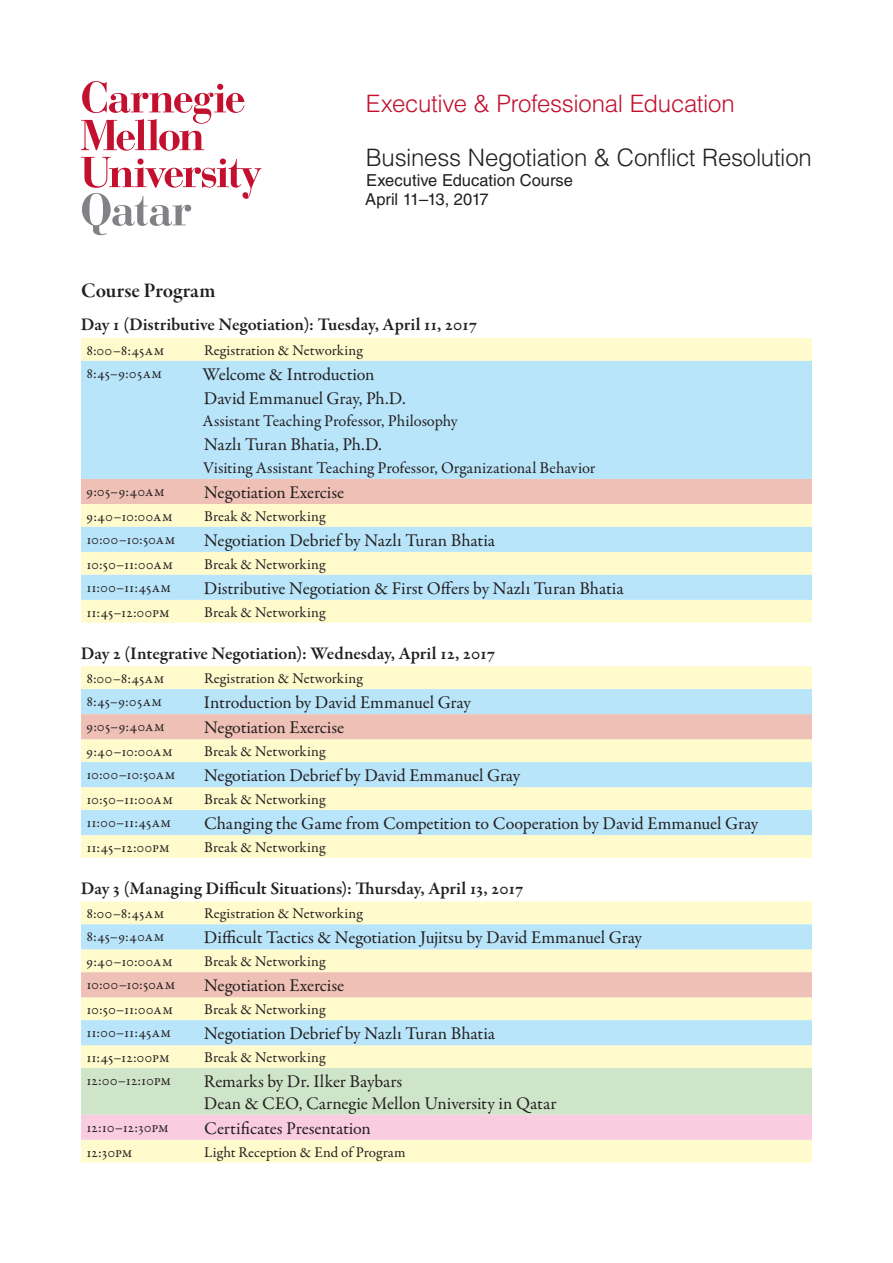
<style>
.page{position:relative;width:893px;height:1263px;background:#fff}
.page>*{position:absolute;margin:0;border:0;box-sizing:border-box;transform-origin:0 0}
.t1{font:300 24px "Helvetica LT Std";letter-spacing:-.015em;color:#231f20}
.t2{font:300 24px "Helvetica LT Std";letter-spacing:-.015em;color:#c3102f}
.t3{font:21px "Garamond Premr Pro Smbd Subh";color:#231f20}
.t4{font:18px "Garamond Premr Pro";letter-spacing:-.005em;color:#231f20}
.t5{font:600 18px "Garamond Premr Pro";letter-spacing:-.005em;color:#231f20}
.t6{font:16.5px "Garamond Premr Pro";color:#231f20}
.t7{font:16.5px/19.8px "Helvetica LT Std";color:#231f20}
.t8{font:15px "Garamond Premr Pro";color:#231f20}
.t9{font:15px "Garamond Premr Pro";letter-spacing:-.02em;color:#231f20}
</style>
<div class="page">
<svg style="left:81px;top:81px;width:163px;height:70px"></svg>
<svg style="left:81px;top:157px;width:180px;height:78px"></svg>
<div style="left:81px;top:338px;width:731px;height:285px;background:#fffbcc"></div>
<svg style="left:81px;top:361px;width:731px;height:239px;background:#c8e9f0"></svg>
<div style="left:81px;top:479px;width:731px;height:25px;background:#efc0b5"></div>
<div style="left:81px;top:666px;width:731px;height:192px;background:#fffbcc"></div>
<svg style="left:81px;top:689px;width:731px;height:146px;background:#d3ede8"></svg>
<div style="left:81px;top:714px;width:731px;height:25px;background:#efc0b5"></div>
<div style="left:81px;top:901px;width:731px;height:262px;background:#fffbcc"></div>
<svg style="left:81px;top:924px;width:731px;height:121px;background:#daefe4"></svg>
<div style="left:81px;top:972px;width:731px;height:25px;background:#efc0b5"></div>
<svg style="left:81px;top:1068px;width:731px;height:72px;background:#dddcd0"></svg>
<h1 class="t2" style="left:366px;top:89px;width:370px">Executive &amp; Professional Education</h1>
<h1 class="t1" style="left:366px;top:142px;width:448px">Business Negotiation &amp; Conflict Resolution</h1>
<p class="t7" style="left:365px;top:170px;width:209px">Executive Education Course<br>April 11–13, 2017</p>
<p class="t3" style="left:81px;top:279px;width:136px">Course Program</p>
<p class="t5" style="left:81px;top:314px;width:398px">Day 1 (Distributive Negotiation): Tuesday, April 11, 2017</p>
<p class="t8" style="left:87px;top:341px;width:79px">8:00–8:45am</p>
<p class="t8" style="left:204px;top:341px;width:160px">Registration &amp; Networking</p>
<p class="t8" style="left:87px;top:364px;width:77px">8:45–9:05am</p>
<p class="t4" style="left:202px;top:363px;width:174px">Welcome &amp; Introduction</p>
<p class="t4" style="left:204px;top:387px;width:203px">David Emmanuel Gray, Ph.D.</p>
<p class="t6" style="left:203px;top:411px;width:257px">Assistant Teaching Professor, Philosophy</p>
<p class="t4" style="left:204px;top:434px;width:179px">Nazlı Turan Bhatia, Ph.D.</p>
<p class="t6" style="left:203px;top:458px;width:394px">Visiting Assistant Teaching Professor, Organizational Behavior</p>
<p class="t8" style="left:86px;top:482px;width:80px">9:05–9:40am</p>
<p class="t4" style="left:204px;top:481px;width:142px">Negotiation Exercise</p>
<p class="t8" style="left:86px;top:507px;width:88px">9:40–10:00am</p>
<p class="t8" style="left:204px;top:507px;width:123px">Break &amp; Networking</p>
<p class="t9" style="left:86px;top:530px;width:91px">10:00–10:50am</p>
<p class="t4" style="left:204px;top:529px;width:292px">Negotiation Debrief by Nazlı Turan Bhatia</p>
<p class="t8" style="left:86px;top:555px;width:88px">10:50–11:00am</p>
<p class="t8" style="left:204px;top:555px;width:123px">Break &amp; Networking</p>
<p class="t8" style="left:86px;top:578px;width:86px">11:00–11:45am</p>
<p class="t4" style="left:204px;top:577px;width:421px">Distributive Negotiation &amp; First Offers by Nazlı Turan Bhatia</p>
<p class="t8" style="left:86px;top:603px;width:85px">11:45–12:00pm</p>
<p class="t8" style="left:204px;top:603px;width:123px">Break &amp; Networking</p>
<p class="t5" style="left:81px;top:642px;width:416px">Day 2 (Integrative Negotiation): Wednesday, April 12, 2017</p>
<p class="t8" style="left:87px;top:669px;width:79px">8:00–8:45am</p>
<p class="t8" style="left:204px;top:669px;width:160px">Registration &amp; Networking</p>
<p class="t8" style="left:87px;top:692px;width:77px">8:45–9:05am</p>
<p class="t4" style="left:204px;top:692px;width:268px">Introduction by David Emmanuel Gray</p>
<p class="t8" style="left:86px;top:717px;width:80px">9:05–9:40am</p>
<p class="t4" style="left:204px;top:717px;width:142px">Negotiation Exercise</p>
<p class="t8" style="left:86px;top:742px;width:88px">9:40–10:00am</p>
<p class="t8" style="left:204px;top:742px;width:123px">Break &amp; Networking</p>
<p class="t9" style="left:86px;top:765px;width:91px">10:00–10:50am</p>
<p class="t4" style="left:204px;top:765px;width:318px">Negotiation Debrief by David Emmanuel Gray</p>
<p class="t8" style="left:86px;top:790px;width:88px">10:50–11:00am</p>
<p class="t8" style="left:204px;top:790px;width:123px">Break &amp; Networking</p>
<p class="t8" style="left:86px;top:813px;width:86px">11:00–11:45am</p>
<p class="t4" style="left:204px;top:812px;width:556px">Changing the Game from Competition to Cooperation by David Emmanuel Gray</p>
<p class="t8" style="left:86px;top:838px;width:85px">11:45–12:00pm</p>
<p class="t8" style="left:204px;top:838px;width:123px">Break &amp; Networking</p>
<p class="t5" style="left:81px;top:877px;width:444px">Day 3 (Managing Difficult Situations): Thursday, April 13, 2017</p>
<p class="t8" style="left:87px;top:904px;width:79px">8:00–8:45am</p>
<p class="t8" style="left:204px;top:904px;width:160px">Registration &amp; Networking</p>
<p class="t8" style="left:87px;top:927px;width:79px">8:45–9:40am</p>
<p class="t4" style="left:204px;top:927px;width:440px">Difficult Tactics &amp; Negotiation Jujitsu by David Emmanuel Gray</p>
<p class="t8" style="left:86px;top:952px;width:88px">9:40–10:00am</p>
<p class="t8" style="left:204px;top:952px;width:123px">Break &amp; Networking</p>
<p class="t9" style="left:86px;top:975px;width:91px">10:00–10:50am</p>
<p class="t4" style="left:204px;top:975px;width:142px">Negotiation Exercise</p>
<p class="t8" style="left:86px;top:1000px;width:88px">10:50–11:00am</p>
<p class="t8" style="left:204px;top:1000px;width:123px">Break &amp; Networking</p>
<p class="t8" style="left:86px;top:1023px;width:86px">11:00–11:45am</p>
<p class="t4" style="left:204px;top:1023px;width:292px">Negotiation Debrief by Nazlı Turan Bhatia</p>
<p class="t8" style="left:86px;top:1048px;width:85px">11:45–12:00pm</p>
<p class="t8" style="left:204px;top:1048px;width:123px">Break &amp; Networking</p>
<p class="t8" style="left:86px;top:1071px;width:86px">12:00–12:10pm</p>
<p class="t4" style="left:204px;top:1071px;width:200px">Remarks by Dr. Ilker Baybars</p>
<p class="t4" style="left:204px;top:1092px;width:354px">Dean &amp; CEO, Carnegie Mellon University in Qatar</p>
<p class="t8" style="left:86px;top:1118px;width:84px">12:10–12:30pm</p>
<p class="t4" style="left:204px;top:1117px;width:168px">Certificates Presentation</p>
<p class="t8" style="left:86px;top:1143px;width:48px">12:30pm</p>
<p class="t8" style="left:204px;top:1143px;width:203px">Light Reception &amp; End of Program</p>
</div>
